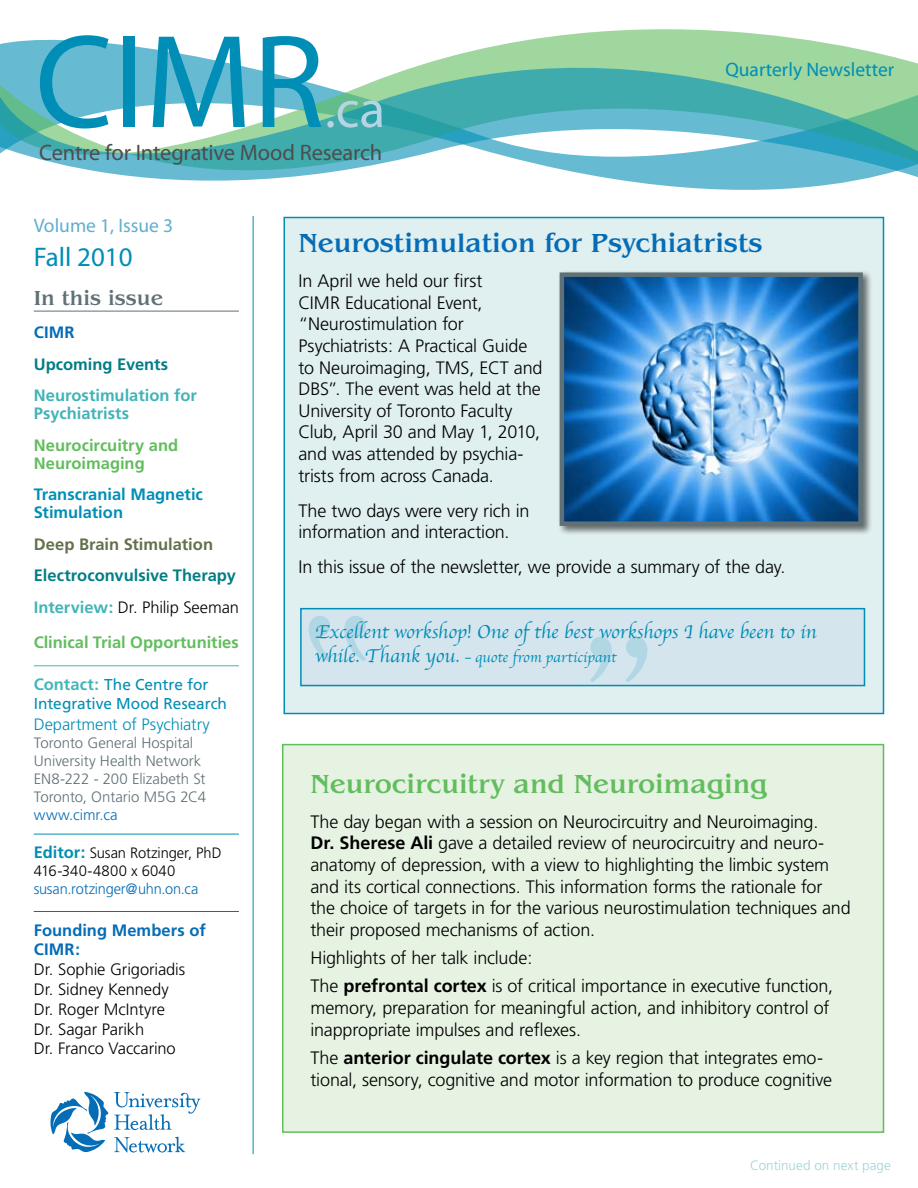
<style>
.page{position:relative;width:918px;height:1188px;background:#fff}
.page>*{position:absolute;margin:0;border:0;box-sizing:border-box;transform-origin:0 0}
.t1{font:213px "Mrs Eaves Roman";color:#008eb6}
.t2{font:133.95px "Myriad Pro";color:#008eb6}
.t3{font:53.25px "Myriad Pro";color:#b5d4e4}
.t4{font:500 27px "Benguiat";color:#056cb6}
.t5{font:500 27px "Benguiat";color:#62bd5e}
.t6{font:27px "Myriad Pro";color:#008eb6}
.t7{font:22.5px "Myriad Pro";letter-spacing:-.01em;color:#4d4d4f}
.t8{font:500 21px "Benguiat";color:#5f7176}
.t9{font:19.5px "Apple Chancery";letter-spacing:-.005em;color:#008eb6}
.t10{font:19.5px "Myriad Pro";color:#008eb6}
.t11{font:19.5px "Myriad Pro";color:#60afcd}
.t12{font:300 18px/21.6px "Frutiger";letter-spacing:-.01em;color:#000}
.t13{font:300 16.5px/19.8px "Frutiger";letter-spacing:-.005em;color:#000}
.t14{font:700 16.5px/31.5px "Frutiger";color:#007e84}
.t15{font:700 16.5px/18px "Frutiger";color:#62bd5e}
.t16{font:700 16.5px/18px "Frutiger";color:#42b3b7}
.t17{font:700 16.5px/18px "Frutiger";color:#008eb6}
.t18{font:700 16.5px/19.8px "Frutiger";letter-spacing:.005em;color:#056cb6}
.t19{font:300 16.5px "Frutiger";letter-spacing:-.005em;color:#008eb6}
.t20{font:700 16.5px "Frutiger";color:#63704b}
.t21{font:15.75px/18.9px "Frutiger";letter-spacing:-.005em;color:#008eb6}
.t22{font:300 15px/18px "Frutiger";color:#5f7176}
.t23{font:300 15px/18px "Frutiger";color:#000}
.t24{font:300 15px "Frutiger";letter-spacing:-.01em;color:#056cb6}
.t25{font:15px "Apple Chancery";color:#008eb6}
.t26{font:300 13.5px "Frutiger";letter-spacing:.005em;color:#a2d3d6}
.s1{color:#42b3b7}
.s2{font-weight:300;color:#000}
.s3{font-weight:700;font-size:16.5px;color:#43b6ba}
.s4{font-weight:700;font-size:16.5px;color:#008eb6}
.s5{font-size:19.5px}
.s6{font-weight:700}
</style>
<div class="page">
<hr style="left:253px;top:216px;width:1px;height:938px;background:#008eb6">
<svg style="left:50px;top:1092px;width:150px;height:61px"></svg>
<hr style="left:34px;top:311px;width:205px;height:1px;background:#5f7176">
<hr style="left:34px;top:665px;width:205px;height:1px;background:#43b6ba">
<hr style="left:34px;top:834px;width:205px;height:1px;background:#008eb6">
<hr style="left:34px;top:911px;width:205px;height:1px;background:#056cb6">
<svg style="left:642px;top:183px;width:198px;height:7px"></svg>
<svg style="left:1px;top:29px;width:830px;height:15px"></svg>
<svg style="left:0;top:44px;width:918px;height:139px"></svg>
<div style="left:284px;top:218px;width:600px;height:496px;background:#e0efef"></div>
<div style="left:284px;top:217px;width:600px;height:497px;border:2px solid #008eb6"></div>
<div style="left:301px;top:609px;width:563px;height:77px;background:#d5e5ee"></div>
<div style="left:300px;top:608px;width:565px;height:78px;border:2px solid #008eb6"></div>
<div style="left:557px;top:270px;width:316px;height:266px;background:#000;opacity:.55"></div>
<img style="left:565px;top:277px;width:293px;height:244px">
<div style="left:560px;top:272px;width:303px;height:254px;border:4px solid #5f7176"></div>
<div style="left:283px;top:745px;width:601px;height:387px;background:#e6f2e2"></div>
<div style="left:282px;top:744px;width:602px;height:389px;border:2px solid #62bd5e"></div>
<h2 class="t2" style="left:35px;top:0;width:291px">CIMR</h2>
<h3 class="t3" style="left:325px;top:76px;width:62px">.ca</h3>
<p class="t7" style="left:39px;top:139px;width:345px">Centre for Integrative Mood Research</p>
<p class="t10" style="left:725px;top:58px;width:170px">Quarterly Newsletter</p>
<p class="t11" style="left:34px;top:214px;width:141px">Volume 1, Issue 3</p>
<h3 class="t6" style="left:34px;top:241px;width:100px">Fall 2010</h3>
<p class="t8" style="left:34px;top:286px;width:131px">In this issue</p>
<p class="t18" style="left:34px;top:323px;width:42px">CIMR</p>
<p class="t14" style="left:34px;top:349px;width:136px">Upcoming Events</p>
<p class="t16" style="left:34px;top:387px;width:165px">Neurostimulation for<br>Psychiatrists</p>
<p class="t15" style="left:34px;top:436px;width:146px">Neurocircuitry and<br>Neuroimaging</p>
<p class="t17" style="left:34px;top:486px;width:171px">Transcranial Magnetic<br>Stimulation</p>
<p class="t20" style="left:34px;top:535px;width:181px">Deep Brain Stimulation</p>
<p class="t14" style="left:34px;top:560px;width:207px">Electroconvulsive Therapy<br><span class="s1">Interview:</span> <span class="s2">Dr. Philip Seeman</span></p>
<p class="t15" style="left:34px;top:633px;width:207px">Clinical Trial Opportunities</p>
<p class="t21" style="left:34px;top:675px;width:195px"><span class="s3">Contact:</span> The Centre for<br>Integrative Mood Research</p>
<p class="t19" style="left:34px;top:715px;width:178px">Department of Psychiatry</p>
<p class="t22" style="left:34px;top:734px;width:174px">Toronto General Hospital<br>University Health Network<br>EN8-222 - 200 Elizabeth St<br>Toronto, Ontario M5G 2C4</p>
<p class="t24" style="left:34px;top:807px;width:85px">www.cimr.ca</p>
<p class="t23" style="left:34px;top:844px;width:189px"><span class="s4">Editor:</span> Susan Rotzinger, PhD<br>416-340-4800 x 6040</p>
<p class="t24" style="left:34px;top:881px;width:166px">susan.rotzinger@uhn.on.ca</p>
<p class="t18" style="left:34px;top:920px;width:174px">Founding Members of<br>CIMR:</p>
<p class="t13" style="left:34px;top:960px;width:153px">Dr. Sophie Grigoriadis<br>Dr. Sidney Kennedy<br>Dr. Roger McIntyre<br>Dr. Sagar Parikh<br>Dr. Franco Vaccarino</p>
<h3 class="t4" style="left:298px;top:228px;width:466px">Neurostimulation for Psychiatrists</h3>
<p class="t12" style="left:298px;top:270px;width:246px">In April we held our first<br>CIMR Educational Event, “Neurostimulation for<br>Psychiatrists: A Practical Guide to Neuroimaging, TMS, ECT and<br>DBS”. The event was held at the<br>University of Toronto Faculty<br>Club, April 30 and May 1, 2010, and was attended by psychia&shy;trists from across Canada.</p>
<p class="t12" style="left:298px;top:500px;width:232px">The two days were very rich in information and interaction.</p>
<p class="t12" style="left:298px;top:557px;width:489px">In this issue of the newsletter, we provide a summary of the day.</p>
<h1 class="t1" style="left:293px;top:568px;width:91px">“</h1>
<p class="t9" style="left:315px;top:617px;width:503px">Excellent workshop! One of the best workshops I have been to in</p>
<p class="t25" style="left:315px;top:645px;width:303px"><span class="s5">while. Thank you.</span> – quote from participant</p>
<h1 class="t1" style="left:574px;top:589px;width:91px">”</h1>
<h3 class="t5" style="left:310px;top:769px;width:459px">Neurocircuitry and Neuroimaging</h3>
<p class="t12" style="left:310px;top:811px;width:542px">The day began with a session on Neurocircuitry and Neuroimaging.<br><span class="s6">Dr. Sherese Ali</span> gave a detailed review of neurocircuitry and neuro&shy;anatomy of depression, with a view to highlighting the limbic system and its cortical connections. This information forms the rationale for the choice of targets in for the various neurostimulation techniques and their proposed mechanisms of action.</p>
<p class="t12" style="left:310px;top:944px;width:524px;line-height:28.3px">Highlights of her talk include:<br>The <span class="s6">prefrontal cortex</span> is of critical importance in executive function,</p>
<p class="t12" style="left:310px;top:997px;width:520px">memory, preparation for meaningful action, and inhibitory control of inappropriate impulses and reflexes.</p>
<p class="t12" style="left:310px;top:1047px;width:523px">The <span class="s6">anterior cingulate cortex</span> is a key region that integrates emo&shy;tional, sensory, cognitive and motor information to produce cognitive</p>
<p class="t26" style="left:750px;top:1157px;width:142px">Continued on next page</p>
</div>
